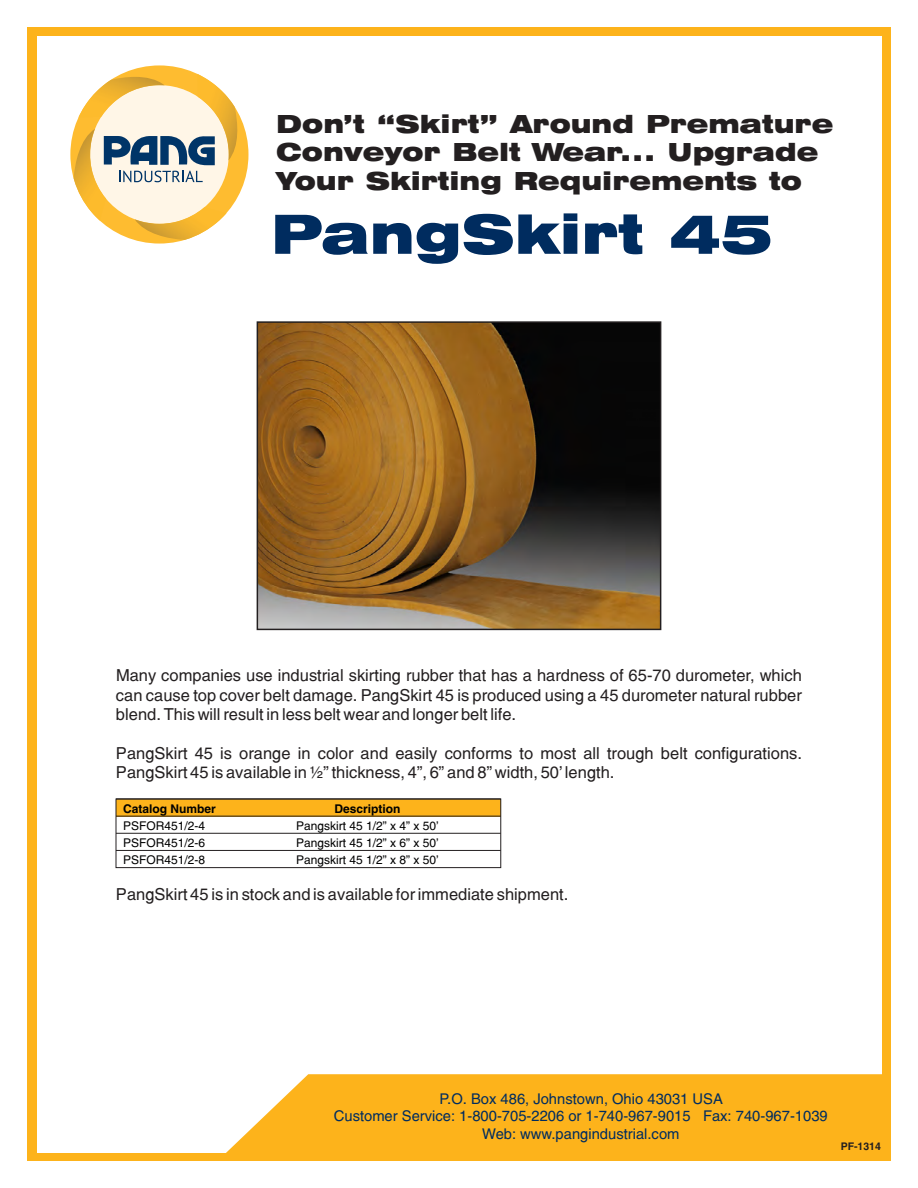
<style>
.page{position:relative;width:918px;height:1188px;background:#fff}
.page>*{position:absolute;margin:0;border:0;box-sizing:border-box;transform-origin:0 0}
.t1{font:900 expanded 54px "Swiss 721 BT";color:#002c5f}
.t2{font:900 expanded 24.9px/28.3px "Swiss 721 BT";color:#231f20}
.t3{font:16.5px/19.5px "Switzerland";color:#231f20;text-align:justify}
.t4{font:14.7px/17.4px "Switzerland";color:#002c5f;text-align:center}
.t5{font:12px "Switzerland";color:#000}
.t6{font:700 12px "Switzerland";color:#000}
.t7{font:700 10.5px "Switzerland";color:#231f20}
</style>
<div class="page">
<div style="left:27px;top:27px;width:864px;height:1134px;background:#fdb31b"></div>
<div style="left:37px;top:36px;width:844px;height:1116px;background:#fff"></div>
<svg style="left:218px;top:1074px;width:664px;height:79px;background:#fdb82b"></svg>
<img style="left:260px;top:324px;width:398px;height:303px">
<div style="left:257px;top:321px;width:404px;height:309px;border:2px solid #231f20"></div>
<div style="left:116px;top:799px;width:385px;height:17px;background:#fdb31b"></div>
<div style="left:116px;top:799px;width:385px;height:69px;border:1px solid #231f20"></div>
<hr style="left:116px;top:816px;width:385px;height:1px;background:#231f20">
<hr style="left:116px;top:799px;width:385px;height:1px;background:#231f20">
<hr style="left:116px;top:833px;width:385px;height:1px;background:#231f20">
<hr style="left:116px;top:850px;width:385px;height:1px;background:#231f20">
<svg style="left:70px;top:65px;width:178px;height:179px"></svg>
<p class="t2" style="left:276px;top:112px;width:558px">Don’t “Skirt” Around Premature<br>Conveyor Belt Wear... Upgrade<br>Your Skirting Requirements to</p>
<p class="t1" style="left:271px;top:213px;width:503px">PangSkirt 45</p>
<p class="t3" style="left:116px;top:667px;width:687px">Many companies use industrial skirting rubber that has a hardness of 65-70 durometer, which can cause top cover belt damage. PangSkirt 45 is produced using a 45 durometer natural rubber blend. This will result in less belt wear and longer belt life.</p>
<p class="t3" style="left:116px;top:745px;width:688px">PangSkirt 45 is orange in color and easily conforms to most all trough belt configurations.<br>PangSkirt 45 is available in ½” thickness, 4”, 6” and 8” width, 50’ length.</p>
<p class="t6" style="left:123px;top:803px;width:94px">Catalog Number</p>
<p class="t6" style="left:335px;top:803px;width:68px">Description</p>
<p class="t5" style="left:123px;top:821px;width:84px">PSFOR451/2-4</p>
<p class="t5" style="left:296px;top:821px;width:144px">Pangskirt 45 1/2” x 4” x 50’</p>
<p class="t5" style="left:123px;top:838px;width:84px">PSFOR451/2-6</p>
<p class="t5" style="left:296px;top:838px;width:144px">Pangskirt 45 1/2” x 6” x 50’</p>
<p class="t5" style="left:123px;top:855px;width:84px">PSFOR451/2-8</p>
<p class="t5" style="left:296px;top:855px;width:144px">Pangskirt 45 1/2” x 8” x 50’</p>
<p class="t3" style="left:116px;top:886px;width:454px">PangSkirt 45 is in stock and is available for immediate shipment.</p>
<p class="t4" style="left:334px;top:1091px;width:495px">P.O. Box 486, Johnstown, Ohio 43031 USA<br>Customer Service: 1-800-705-2206 or 1-740-967-9015 Fax: 740-967-1039<br>Web: www.pangindustrial.com</p>
<p class="t7" style="left:841px;top:1142px;width:42px">PF-1314</p>
</div>
